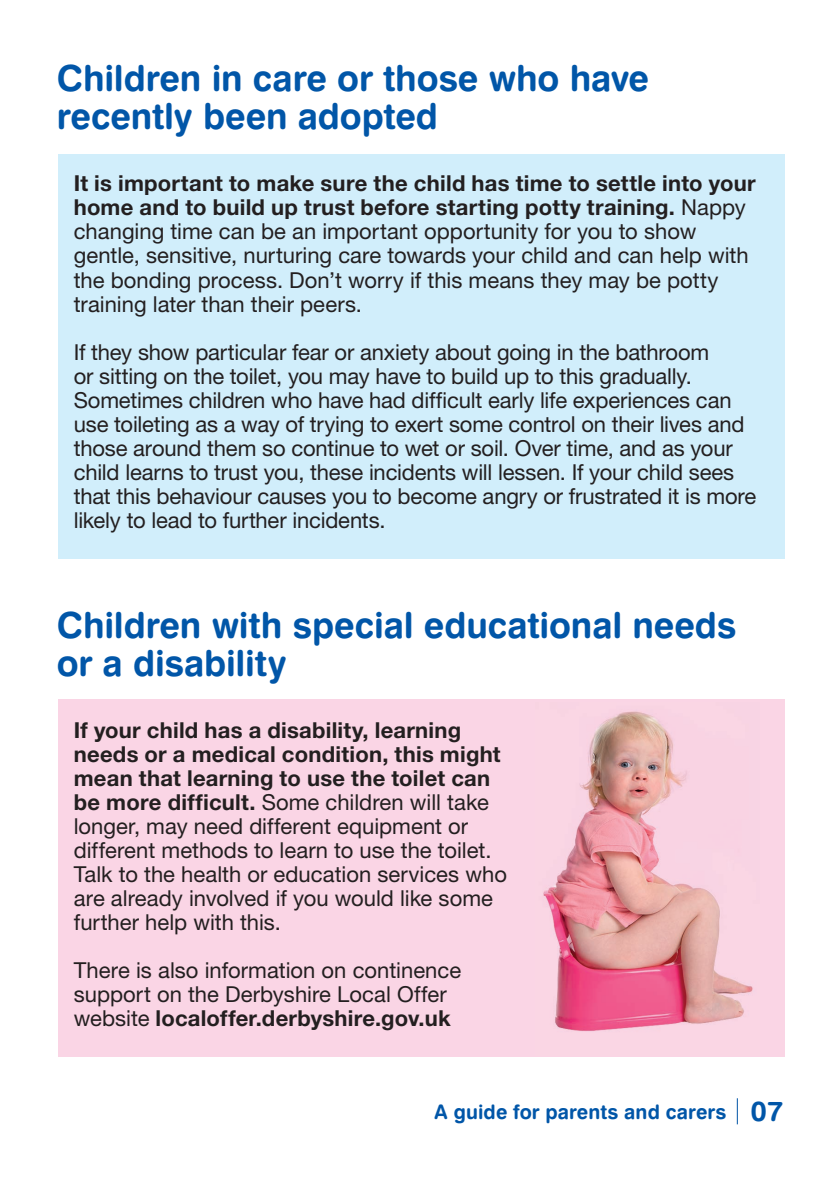
<style>
.page{position:relative;width:840px;height:1191px;background:#fff}
.page>*{position:absolute;margin:0;border:0;box-sizing:border-box;transform-origin:0 0}
.t1{font:36px/38px "Swiss 721 BT Bold Rounded";letter-spacing:-.005em;color:#0156a8}
.t2{font:22px/24px "Helvetica Neue";letter-spacing:-.005em;color:#231f20}
.t3{font:20px "Swiss 721 BT Bold Rounded";letter-spacing:.005em;color:#0156a8}
.s1{font-weight:700}
.s2{font-size:28px}
</style>
<div class="page">
<div style="left:58px;top:699px;width:725px;height:357px;background:#fad5e5"></div>
<div style="left:58px;top:154px;width:725px;height:404px;background:#d1eefb"></div>
<svg style="left:736px;top:1098px;width:1px;height:26px"></svg>
<img style="left:543px;top:711px;width:210px;height:321px">
<h1 class="t1" style="left:57px;top:59px;width:593px">Children in care or those who have recently been adopted</h1>
<p class="t2" style="left:74px;top:171px;width:683px"><span class="s1">It is important to make sure the child has time to settle into your home and to build up trust before starting potty training.</span> Nappy changing time can be an important opportunity for you to show gentle, sensitive, nurturing care towards your child and can help with the bonding process. Don’t worry if this means they may be potty training later than their peers.</p>
<p class="t2" style="left:74px;top:339px;width:683px">If they show particular fear or anxiety about going in the bathroom<br>or sitting on the toilet, you may have to build up to this gradually.<br>Sometimes children who have had difficult early life experiences can use toileting as a way of trying to exert some control on their lives and those around them so continue to wet or soil. Over time, and as your child learns to trust you, these incidents will lessen. If your child sees that this behaviour causes you to become angry or frustrated it is more likely to lead to further incidents.</p>
<h1 class="t1" style="left:57px;top:605px;width:681px">Children with special educational needs or a disability</h1>
<p class="t2" style="left:74px;top:717px;width:434px"><span class="s1">If your child has a disability, learning needs or a medical condition, this might mean that learning to use the toilet can be more difficult.</span> Some children will take longer, may need different equipment or different methods to learn to use the toilet.<br>Talk to the health or education services who are already involved if you would like some further help with this.</p>
<p class="t2" style="left:74px;top:957px;width:389px">There is also information on continence support on the Derbyshire Local Offer website <span class="s1">localoffer.derbyshire.gov.uk</span></p>
<p class="t3" style="left:434px;top:1099px;width:350px">A guide for parents and carers <span class="s2">07</span></p>
</div>
